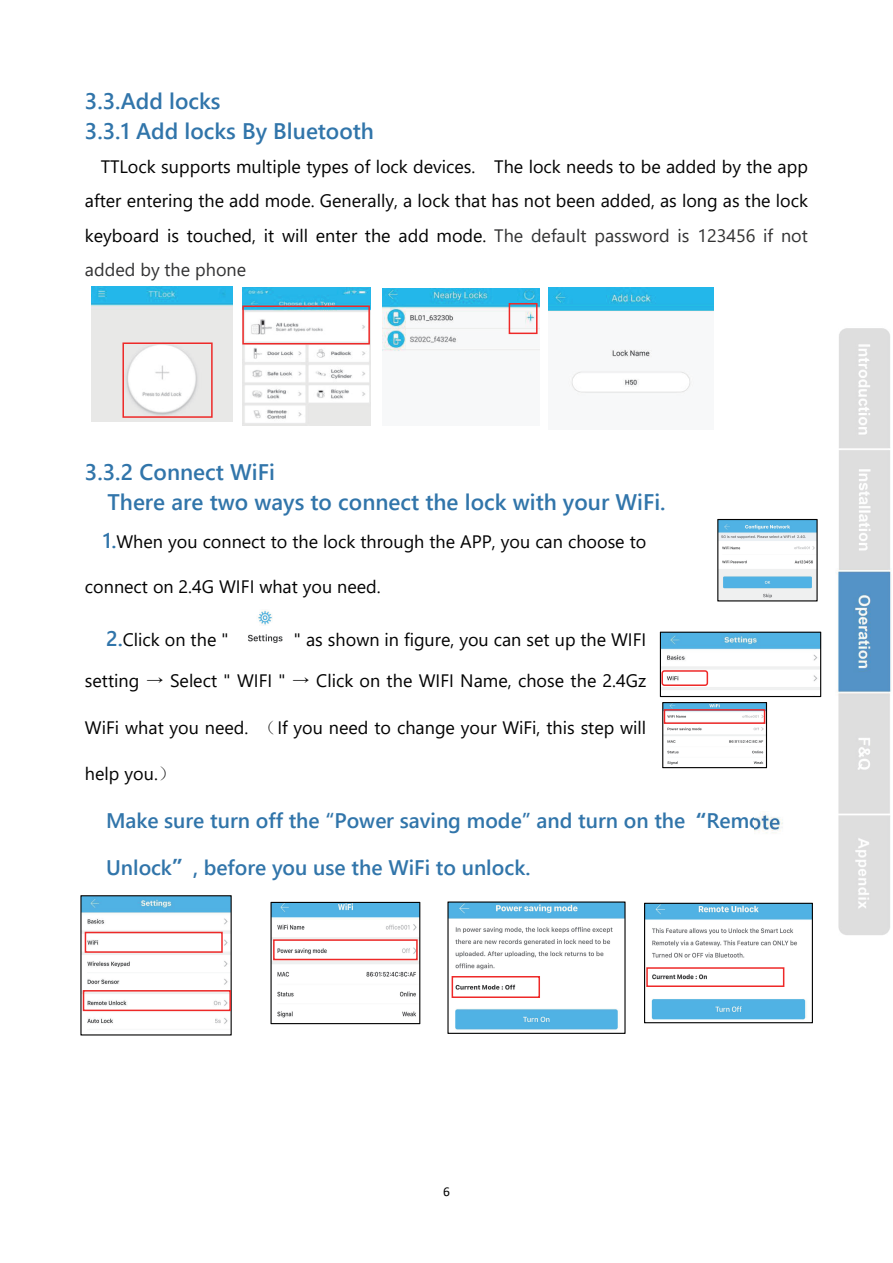
<style>
.page{position:relative;width:893px;height:1263px;background:#fff}
.page>*{position:absolute;margin:0;border:0;box-sizing:border-box;transform-origin:0 0}
.t1{font:700 22.5px/29.8px "Yu Gothic UI";color:#3175aa}
.t2{font:700 21.15px "Yu Gothic UI";color:#3175aa}
.t3{font:18px/34.5px "Yu Gothic UI";color:#030303;text-align:justify}
.t4{font:13.5px "Calibri";color:#030303}
.s1{color:#333334}
.s2{font-weight:700;font-size:21.15px;color:#3175aa}
.s3{font-family:"Sim Sun"}
.s4{font-family:"Microsoft Ya Hei"}
</style>
<div class="page">
<img style="left:248px;top:610px;width:35px;height:33px">
<img style="left:754px;top:328px;width:137px;height:607px">
<img style="left:92px;top:286px;width:141px;height:136px">
<img style="left:382px;top:288px;width:157px;height:64px">
<img style="left:243px;top:288px;width:128px;height:137px">
<img style="left:548px;top:287px;width:166px;height:107px">
<svg style="left:242px;top:305px;width:128px;height:39px"></svg>
<svg style="left:122px;top:342px;width:91px;height:76px"></svg>
<svg style="left:509px;top:303px;width:29px;height:31px"></svg>
<svg style="left:80px;top:895px;width:152px;height:140px"></svg>
<svg style="left:644px;top:903px;width:169px;height:120px"></svg>
<svg style="left:447px;top:901px;width:179px;height:133px"></svg>
<svg style="left:270px;top:902px;width:150px;height:122px"></svg>
<svg style="left:660px;top:632px;width:161px;height:136px"></svg>
<svg style="left:717px;top:519px;width:101px;height:82px"></svg>
<p class="t1" style="left:85px;top:86px;width:291px">3.3.Add locks<br>3.3.1 Add locks By Bluetooth</p>
<p class="t3" style="left:85px;top:146px;width:725px;text-indent:16px">TTLock supports multiple types of lock devices. The lock needs to be added by the app after entering the add mode. Generally, a lock that has not been added, as long as the lock keyboard is touched, it will enter the add mode. <span class="s1">The default password is 123456 if not added by the phone</span></p>
<p class="t1" style="left:107px;top:457px;width:560px;text-indent:-23px">3.3.2 Connect WiFi<br>There are two ways to connect the lock with your WiFi.</p>
<p class="t3" style="left:103px;top:521px;width:545px"><span class="s2">1.</span>When you connect to the lock through the APP, you can choose to</p>
<p class="t3" style="left:85px;top:567px;width:297px">connect on 2.4G WIFI what you need.</p>
<p class="t3" style="left:106px;top:620px;width:124px"><span class="s2">2.</span>Click on the "</p>
<p class="t3" style="left:294px;top:620px;width:354px">" as shown in figure, you can set up the WIFI</p>
<p class="t3" style="left:85px;top:661px;width:563px">setting → Select " WIFI " → Click on the WIFI Name, chose the 2.4Gz</p>
<p class="t3" style="left:85px;top:707px;width:563px">WiFi what you need. <span class="s3">（</span>If you need to change your WiFi, this step will</p>
<p class="t3" style="left:85px;top:754px;width:92px">help you.<span class="s3">）</span></p>
<p class="t2" style="left:106px;top:809px;width:676px">Make sure turn off the “Power saving mode” and turn on the<span class="s4">“</span>Remote</p>
<p class="t2" style="left:106px;top:855px;width:426px">Unlock<span class="s4">”</span>, before you use the WiFi to unlock.</p>
<p class="t4" style="left:443px;top:1182px;width:8px">6</p>
</div>
